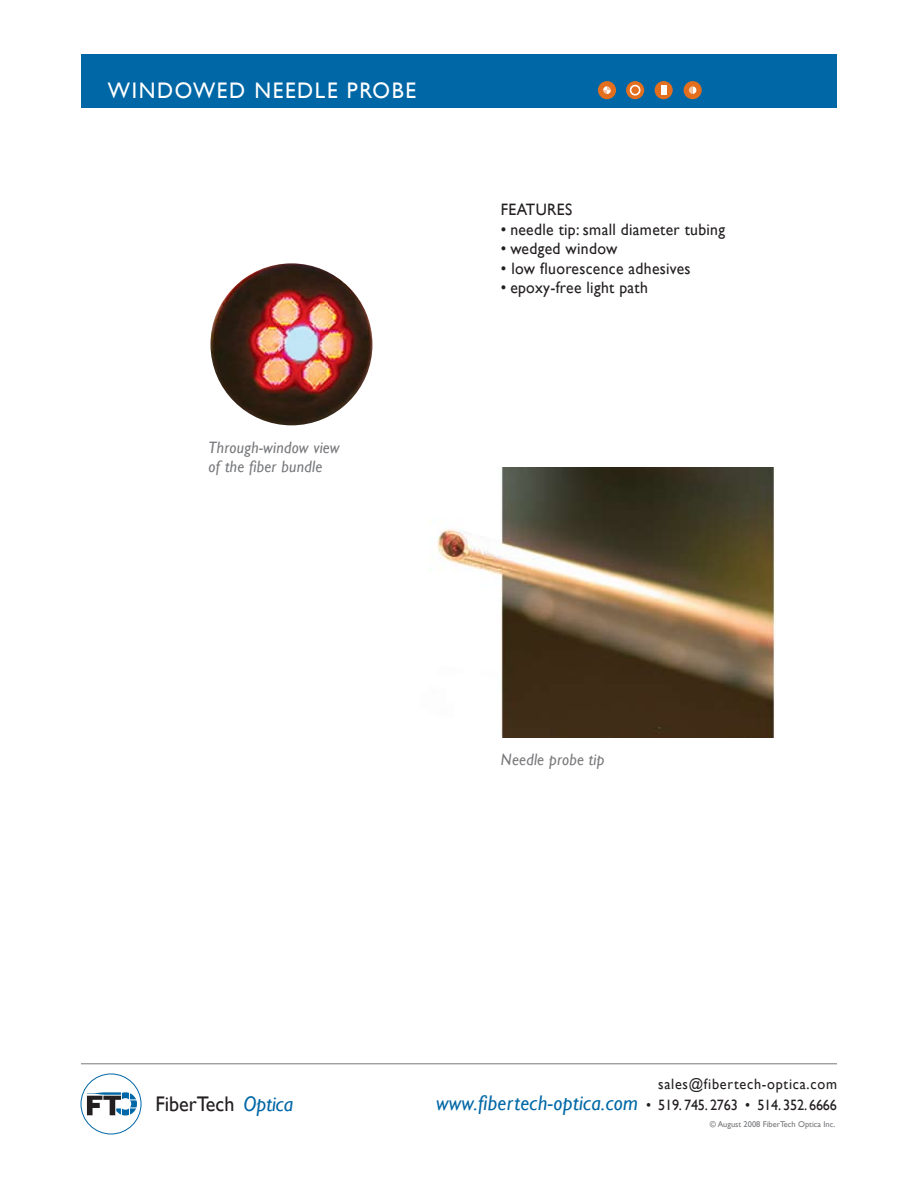
<style>
.page{position:relative;width:918px;height:1188px;background:#fff}
.page>*{position:absolute;margin:0;border:0;box-sizing:border-box;transform-origin:0 0}
.t1{font:22.5px "Gill Sans";letter-spacing:.075em;color:#fff;scale:.95 1}
.t2{font:21.15px "Gill Sans";color:#231f20;scale:.95 1}
.t3{font:16.5px "Gill Sans";letter-spacing:.02em;color:#231f20;scale:.95 1}
.t4{font:italic 16.5px/19.5px "Gill Sans";letter-spacing:.02em;color:#77787b;scale:.95 1}
.t5{font:15px/21px "Gill Sans";letter-spacing:.05em;color:#231f20;text-align:right;scale:.95 1}
.t6{font:8.4px "Gill Sans";color:#77787b}
.s1{font-style:italic;color:#0067a6}
.s2{font-style:italic;font-size:21.15px;color:#0067a6}
</style>
<div class="page">
<div style="left:81px;top:54px;width:756px;height:54px;background:#0067a6"></div>
<div style="left:598px;top:81px;width:18px;height:18px;background:#e36f1e;border-radius:50%"></div>
<svg style="left:603px;top:86px;width:8px;height:8px"></svg>
<div style="left:684px;top:81px;width:18px;height:18px;background:#e36f1e;border-radius:50%"></div>
<svg style="left:689px;top:86px;width:7px;height:8px"></svg>
<svg style="left:626px;top:81px;width:18px;height:18px"></svg>
<div style="left:630px;top:85px;width:10px;height:10px;border:1px solid #fff;border-radius:50%"></div>
<div style="left:631px;top:86px;width:8px;height:8px;background:#e36f1e;border-radius:50%"></div>
<div style="left:655px;top:81px;width:18px;height:18px;background:#e36f1e;border-radius:50%"></div>
<div style="left:661px;top:86px;width:5px;height:9px;background:#fff"></div>
<hr style="left:81px;top:1063px;width:756px;height:1px;background:#77787b">
<div style="left:81px;top:1073px;width:61px;height:61px;border:1px solid #0067a6;border-radius:50%"></div>
<svg style="left:87px;top:1092px;width:50px;height:23px"></svg>
<img style="left:437px;top:468px;width:338px;height:270px">
<img style="left:210px;top:263px;width:162px;height:162px;border-radius:81px">
<h1 class="t1" style="left:108px;top:78px;width:326px">WINDOWED NEEDLE PROBE</h1>
<p class="t4" style="left:209px;top:437px;width:139px">Through-window view of the fiber bundle</p>
<p class="t3" style="left:501px;top:200px;width:77px">FEATURES</p>
<p class="t3" style="left:501px;top:220px;width:238px">• needle tip: small diameter tubing</p>
<p class="t3" style="left:501px;top:239px;width:124px">• wedged window</p>
<p class="t3" style="left:501px;top:259px;width:201px">• low fluorescence adhesives</p>
<p class="t3" style="left:501px;top:278px;width:156px">• epoxy-free light path</p>
<p class="t4" style="left:501px;top:750px;width:111px">Needle probe tip</p>
<p class="t2" style="left:155px;top:1091px;width:146px">FiberTech <span class="s1">Optica</span></p>
<p class="t5" style="left:436px;top:1074px;width:424px">sales@fibertech-optica.com<br><span class="s2">www.fibertech-optica.com</span> • 519. 745. 2763 • 514. 352. 6666</p>
<p class="t6" style="left:710px;top:1119px;width:127px">© August 2008 FiberTech Optica Inc.</p>
</div>
